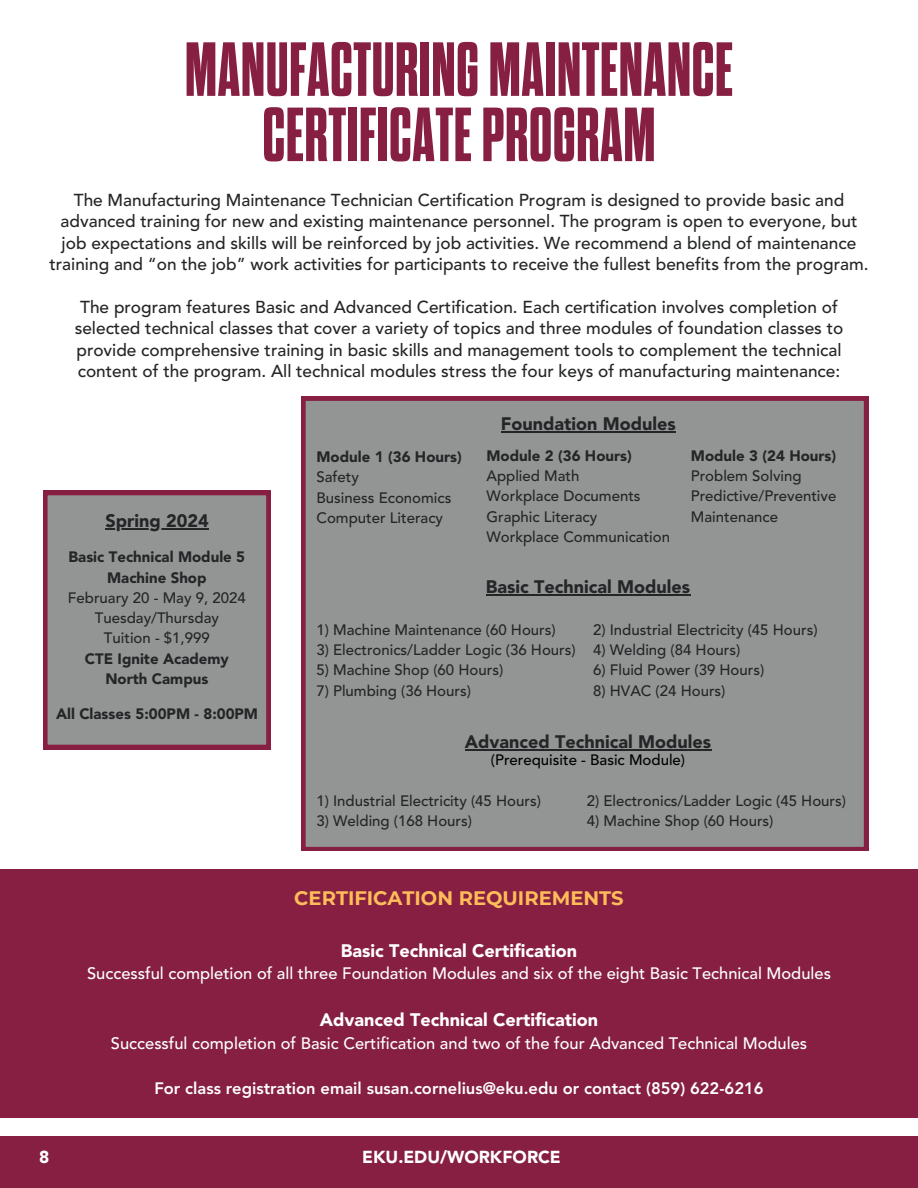
<style>
.page{position:relative;width:918px;height:1188px;background:#fff}
.page>*{position:absolute;margin:0;border:0;box-sizing:border-box;transform-origin:0 0}
.t1{font:700 expanded 76.5px/65.2px "Dharma Gothic M";letter-spacing:.01em;color:#861f41;text-align:center}
.t2{font:700 19.5px "Montserrat";color:#ffbd59}
.t3{font:900 18px "Avenir LT Std";color:#242526}
.t4{font:900 18px "Avenir LT Std";color:#fff}
.t5{font:500 17.25px/21.3px "Avenir LT Std";color:#242526;text-align:center}
.t6{font:900 17.25px "Avenir LT Std";color:#fff}
.t7{font:500 16.5px "Avenir LT Std";color:#fff}
.t8{font:800 16.5px "Avenir LT Std";color:#fff}
.t9{font:500 15px "Avenir LT Std";color:#242526}
.t10{font:900 15px "Avenir LT Std";color:#242526}
.t11{font:500 15px "Avenir LT Std";color:#000}
</style>
<div class="page">
<div style="left:0;top:869px;width:918px;height:249px;background:#861f41"></div>
<div style="left:301px;top:396px;width:567px;height:455px;background:#939494"></div>
<hr style="left:501px;top:432px;width:175px;height:1px;background:#242526">
<hr style="left:486px;top:594px;width:204px;height:1px;background:#242526">
<hr style="left:465px;top:749px;width:246px;height:1px;background:#242526">
<svg style="left:43px;top:491px;width:228px;height:258px;background:#918b8d"></svg>
<hr style="left:105px;top:528px;width:104px;height:1px;background:#242526">
<div style="left:0;top:1137px;width:918px;height:51px;background:#861f41"></div>
<p class="t1" style="left:185px;top:40px;width:549px">MANUFACTURING MAINTENANCE<br>CERTIFICATE PROGRAM</p>
<p class="t5" style="left:50px;top:191px;width:821px">The Manufacturing Maintenance Technician Certification Program is designed to provide basic and advanced training for new and existing maintenance personnel. The program is open to everyone, but job expectations and skills will be reinforced by job activities. We recommend a blend of maintenance training and “on the job” work activities for participants to receive the fullest benefits from the program.</p>
<p class="t5" style="left:75px;top:298px;width:770px">The program features Basic and Advanced Certification. Each certification involves completion of selected technical classes that cover a variety of topics and three modules of foundation classes to provide comprehensive training in basic skills and management tools to complement the technical content of the program. All technical modules stress the four keys of manufacturing maintenance:</p>
<p class="t3" style="left:105px;top:513px;width:105px">Spring 2024</p>
<p class="t10" style="left:69px;top:551px;width:178px">Basic Technical Module 5</p>
<p class="t10" style="left:107px;top:571px;width:101px">Machine Shop</p>
<p class="t9" style="left:68px;top:592px;width:179px">February 20 - May 9, 2024</p>
<p class="t9" style="left:95px;top:612px;width:126px">Tuesday/Thursday</p>
<p class="t9" style="left:104px;top:632px;width:107px">Tuition - $1,999</p>
<p class="t10" style="left:85px;top:652px;width:146px">CTE Ignite Academy</p>
<p class="t10" style="left:105px;top:673px;width:104px">North Campus</p>
<p class="t10" style="left:56px;top:708px;width:204px">All Classes 5:00PM - 8:00PM</p>
<p class="t10" style="left:316px;top:451px;width:147px">Module 1 (36 Hours)</p>
<p class="t9" style="left:316px;top:471px;width:44px">Safety</p>
<p class="t9" style="left:316px;top:491px;width:137px">Business Economics</p>
<p class="t9" style="left:316px;top:511px;width:128px">Computer Literacy</p>
<p class="t3" style="left:501px;top:417px;width:176px">Foundation Modules</p>
<p class="t10" style="left:486px;top:450px;width:147px">Module 2 (36 Hours)</p>
<p class="t9" style="left:486px;top:470px;width:95px">Applied Math</p>
<p class="t9" style="left:486px;top:490px;width:156px">Workplace Documents</p>
<p class="t9" style="left:486px;top:510px;width:112px">Graphic Literacy</p>
<p class="t9" style="left:486px;top:531px;width:185px">Workplace Communication</p>
<p class="t10" style="left:691px;top:450px;width:147px">Module 3 (24 Hours)</p>
<p class="t9" style="left:691px;top:470px;width:112px">Problem Solving</p>
<p class="t9" style="left:691px;top:490px;width:147px">Predictive/Preventive</p>
<p class="t9" style="left:691px;top:510px;width:89px">Maintenance</p>
<p class="t3" style="left:486px;top:579px;width:206px">Basic Technical Modules</p>
<p class="t9" style="left:316px;top:623px;width:241px">1) Machine Maintenance (60 Hours)</p>
<p class="t9" style="left:316px;top:644px;width:261px">3) Electronics/Ladder Logic (36 Hours)</p>
<p class="t9" style="left:316px;top:664px;width:188px">5) Machine Shop (60 Hours)</p>
<p class="t9" style="left:316px;top:684px;width:156px">7) Plumbing (36 Hours)</p>
<p class="t9" style="left:593px;top:623px;width:226px">2) Industrial Electricity (45 Hours)</p>
<p class="t9" style="left:593px;top:644px;width:149px">4) Welding (84 Hours)</p>
<p class="t9" style="left:593px;top:664px;width:173px">6) Fluid Power (39 Hours)</p>
<p class="t9" style="left:593px;top:684px;width:134px">8) HVAC (24 Hours)</p>
<p class="t3" style="left:465px;top:734px;width:248px">Advanced Technical Modules</p>
<p class="t11" style="left:491px;top:754px;width:196px">(Prerequisite - Basic Module)</p>
<p class="t9" style="left:316px;top:795px;width:226px">1) Industrial Electricity (45 Hours)</p>
<p class="t9" style="left:316px;top:815px;width:157px">3) Welding (168 Hours)</p>
<p class="t9" style="left:587px;top:795px;width:261px">2) Electronics/Ladder Logic (45 Hours)</p>
<p class="t9" style="left:587px;top:815px;width:188px">4) Machine Shop (60 Hours)</p>
<p class="t2" style="left:294px;top:886px;width:331px">CERTIFICATION REQUIREMENTS</p>
<p class="t4" style="left:341px;top:943px;width:238px">Basic Technical Certification</p>
<p class="t7" style="left:87px;top:967px;width:745px">Successful completion of all three Foundation Modules and six of the eight Basic Technical Modules</p>
<p class="t4" style="left:320px;top:1013px;width:280px">Advanced Technical Certification</p>
<p class="t7" style="left:111px;top:1036px;width:698px">Successful completion of Basic Certification and two of the four Advanced Technical Modules</p>
<p class="t8" style="left:154px;top:1081px;width:611px">For class registration email susan.cornelius@eku.edu or contact (859) 622-6216</p>
<p class="t6" style="left:39px;top:1150px;width:12px">8</p>
<p class="t6" style="left:362px;top:1150px;width:200px">EKU.EDU/WORKFORCE</p>
</div>
